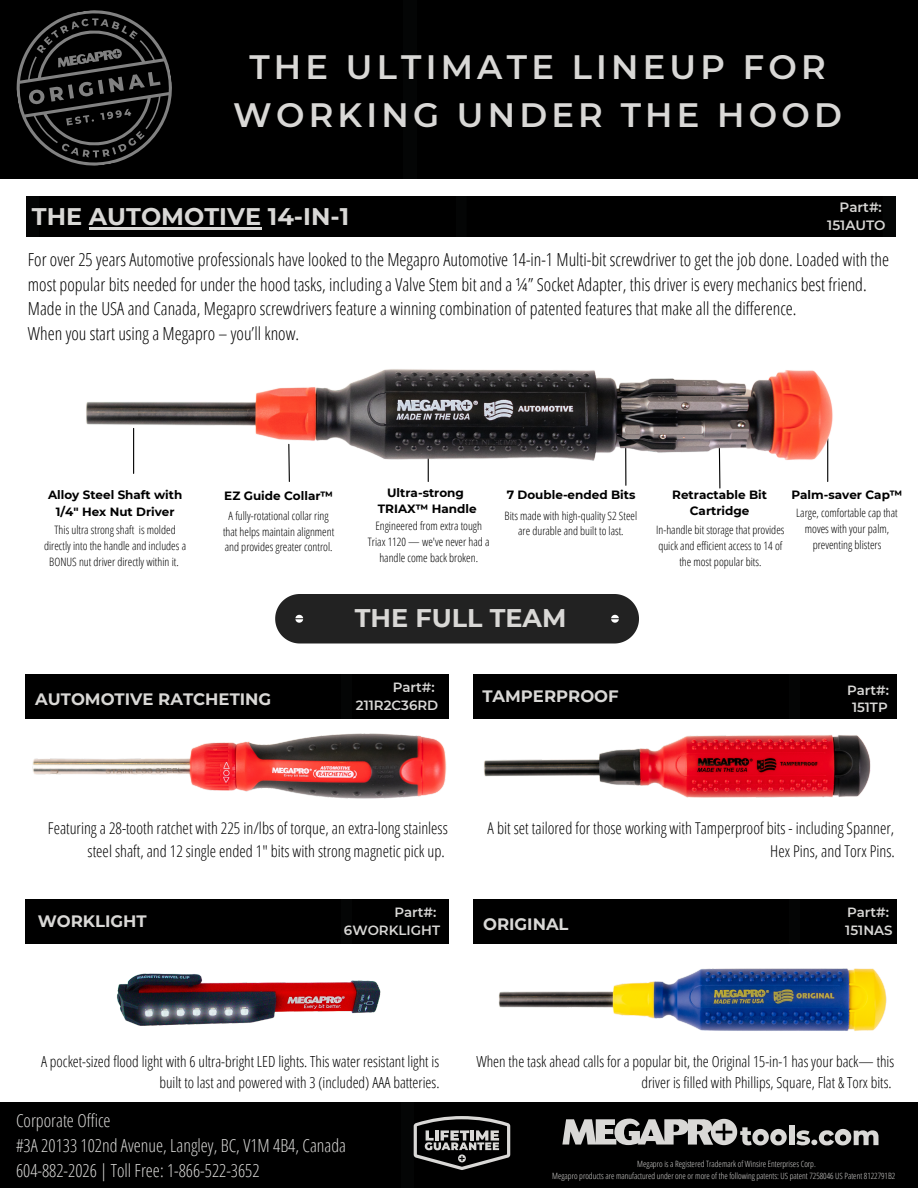
<style>
.page{position:relative;width:918px;height:1188px;background:#fff}
.page>*{position:absolute;margin:0;border:0;box-sizing:border-box;transform-origin:0 0}
.t1{font:600 33.75px/47.2px "Montserrat";letter-spacing:.125em;color:#d9d8d6;text-align:center}
.t2{font:700 25.5px "Montserrat";color:#d9d8d6}
.t3{font:700 24px "Montserrat";color:#d9d8d6}
.t4{font:300 18px "Open Sans Condensed";color:#d9d8d6}
.t5{font:300 17.85px/24.8px "Open Sans Condensed";color:#000}
.t6{font:700 16.5px "Montserrat";color:#d9d8d6}
.t7{font:300 16.2px/22.4px "Open Sans Condensed";color:#000;text-align:right}
.t8{font:300 15.3px/21px "Open Sans Condensed";color:#000;text-align:right}
.t9{font:600 13.5px "Montserrat";color:#d9d8d6}
.t10{font:600 13.35px "Montserrat";color:#d9d8d6}
.t11{font:700 12px/16px "Montserrat";color:#000;text-align:center}
.t12{font:300 11.55px/15.9px "Open Sans Condensed";color:#000;text-align:center}
.t13{font:300 8.7px "Open Sans Condensed";color:#d9d8d6}
</style>
<div class="page">
<div style="left:0;top:0;width:918px;height:179px;background:#000"></div>
<div style="left:0;top:1102px;width:914px;height:86px;background:#000"></div>
<svg style="left:6px;top:0;width:177px;height:177px;background:#151515"></svg>
<hr style="left:133px;top:428px;width:1px;height:45px;background:#000">
<svg style="left:288px;top:472px;width:2px;height:10px"></svg>
<hr style="left:428px;top:445px;width:1px;height:37px;background:#000">
<hr style="left:625px;top:446px;width:1px;height:39px;background:#000">
<hr style="left:827px;top:439px;width:1px;height:42px;background:#000">
<img style="left:484px;top:735px;width:387px;height:63px">
<div style="left:26px;top:196px;width:869px;height:41px;background:#040505"></div>
<div style="left:40px;top:196px;width:416px;height:41px;background:#000"></div>
<div style="left:467px;top:196px;width:416px;height:41px;background:#000"></div>
<svg style="left:89px;top:227px;width:173px;height:3px"></svg>
<div style="left:275px;top:594px;width:364px;height:50px;background:#222"></div>
<div style="left:25px;top:675px;width:423px;height:44px;background:#000"></div>
<svg style="left:719px;top:472px;width:2px;height:17px"></svg>
<img style="left:499px;top:968px;width:388px;height:63px">
<img style="left:117px;top:973px;width:264px;height:53px">
<img style="left:32px;top:733px;width:415px;height:66px">
<div style="left:473px;top:675px;width:423px;height:44px;background:#000"></div>
<div style="left:25px;top:900px;width:423px;height:44px;background:#000"></div>
<div style="left:473px;top:900px;width:423px;height:44px;background:#000"></div>
<img style="left:86px;top:369px;width:747px;height:103px">
<svg style="left:414px;top:1116px;width:96px;height:54px;background:#464545"></svg>
<svg style="left:562px;top:1119px;width:225px;height:26px;background:#878685"></svg>
<div style="left:789px;top:1125px;width:5px;height:20px;background:#d9d8d6"></div>
<svg style="left:796px;top:1129px;width:83px;height:16px"></svg>
<hr style="left:89px;top:227px;width:172px;height:2px;background:#d9d8d6">
<p class="t1" style="left:233px;top:44px;width:610px">THE ULTIMATE LINEUP FOR<br>WORKING UNDER THE HOOD</p>
<p class="t3" style="left:32px;top:202px;width:319px">THE AUTOMOTIVE 14-IN-1</p>
<p class="t9" style="left:840px;top:199px;width:44px">Part#:</p>
<p class="t9" style="left:827px;top:217px;width:60px">151AUTO</p>
<p class="t5" style="left:28px;top:246px;width:863px">For over 25 years Automotive professionals have looked to the Megapro Automotive 14-in-1 Multi-bit screwdriver to get the job done. Loaded with the most popular bits needed for under the hood tasks, including a Valve Stem bit and a ¼” Socket Adapter, this driver is every mechanics best friend.<br>Made in the USA and Canada, Megapro screwdrivers feature a winning combination of patented features that make all the difference.</p>
<p class="t5" style="left:28px;top:321px;width:273px">When you start using a Megapro – you’ll know.</p>
<p class="t11" style="left:48px;top:487px;width:136px">Alloy Steel Shaft with<br>1/4" Hex Nut Driver</p>
<p class="t12" style="left:44px;top:522px;width:144px">This ultra strong shaft is molded directly into the handle and includes a<br>BONUS nut driver directly within it.</p>
<p class="t11" style="left:224px;top:488px;width:110px">EZ Guide Collar™</p>
<p class="t12" style="left:223px;top:507px;width:113px">A fully-rotational collar ring that helps maintain alignment and provides greater control.</p>
<p class="t11" style="left:387px;top:484px;width:78px">Ultra-strong</p>
<p class="t11" style="left:378px;top:500px;width:100px">TRIAX™ Handle</p>
<p class="t12" style="left:368px;top:517px;width:123px">Engineered from extra tough<br>Triax 1120 — we've never had a handle come back broken.</p>
<p class="t11" style="left:507px;top:487px;width:130px">7 Double-ended Bits</p>
<p class="t12" style="left:505px;top:507px;width:134px">Bits made with high-quality S2 Steel are durable and built to last.</p>
<p class="t11" style="left:672px;top:487px;width:96px">Retractable Bit<br>Cartridge</p>
<p class="t12" style="left:656px;top:522px;width:130px">In-handle bit storage that provides quick and efficient access to 14 of the most popular bits.</p>
<p class="t11" style="left:791px;top:487px;width:113px">Palm-saver Cap™</p>
<p class="t12" style="left:796px;top:505px;width:103px">Large, comfortable cap that moves with your palm, preventing blisters</p>
<p class="t2" style="left:355px;top:602px;width:213px">THE FULL TEAM</p>
<p class="t6" style="left:35px;top:689px;width:238px">AUTOMOTIVE RATCHETING</p>
<p class="t10" style="left:393px;top:679px;width:43px">Part#:</p>
<p class="t10" style="left:356px;top:697px;width:84px">211R2C36RD</p>
<p class="t6" style="left:482px;top:686px;width:138px">TAMPERPROOF</p>
<p class="t10" style="left:847px;top:682px;width:43px">Part#:</p>
<p class="t10" style="left:852px;top:699px;width:37px">151TP</p>
<p class="t7" style="left:48px;top:817px;width:401px">Featuring a 28-tooth ratchet with 225 in/lbs of torque, an extra-long stainless steel shaft, and 12 single ended 1" bits with strong magnetic pick up.</p>
<p class="t7" style="left:488px;top:817px;width:409px">A bit set tailored for those working with Tamperproof bits - including Spanner,<br>Hex Pins, and Torx Pins.</p>
<p class="t6" style="left:38px;top:911px;width:111px">WORKLIGHT</p>
<p class="t10" style="left:394px;top:904px;width:43px">Part#:</p>
<p class="t10" style="left:344px;top:922px;width:98px">6WORKLIGHT</p>
<p class="t6" style="left:483px;top:914px;width:87px">ORIGINAL</p>
<p class="t10" style="left:847px;top:904px;width:43px">Part#:</p>
<p class="t10" style="left:845px;top:922px;width:49px">151NAS</p>
<p class="t8" style="left:41px;top:1051px;width:400px">A pocket-sized flood light with 6 ultra-bright LED lights. This water resistant light is built to last and powered with 3 (included) AAA batteries.</p>
<p class="t4" style="left:16px;top:1108px;width:96px">Corporate Office</p>
<p class="t4" style="left:16px;top:1133px;width:332px">#3A 20133 102nd Avenue, Langley, BC, V1M 4B4, Canada</p>
<p class="t4" style="left:16px;top:1158px;width:245px">604-882-2026 | Toll Free: 1-866-522-3652</p>
<p class="t8" style="left:476px;top:1051px;width:419px">When the task ahead calls for a popular bit, the Original 15-in-1 has your back— this driver is filled with Phillips, Square, Flat &amp; Torx bits.</p>
<p class="t13" style="left:637px;top:1158px;width:180px">Megapro is a Registered Trademark of Winsire Enterprises Corp.</p>
<p class="t13" style="left:552px;top:1169px;width:345px">Megapro products are manufactured under one or more of the following patents: US patent 7258046 US Patent 8122791B2</p>
</div>
